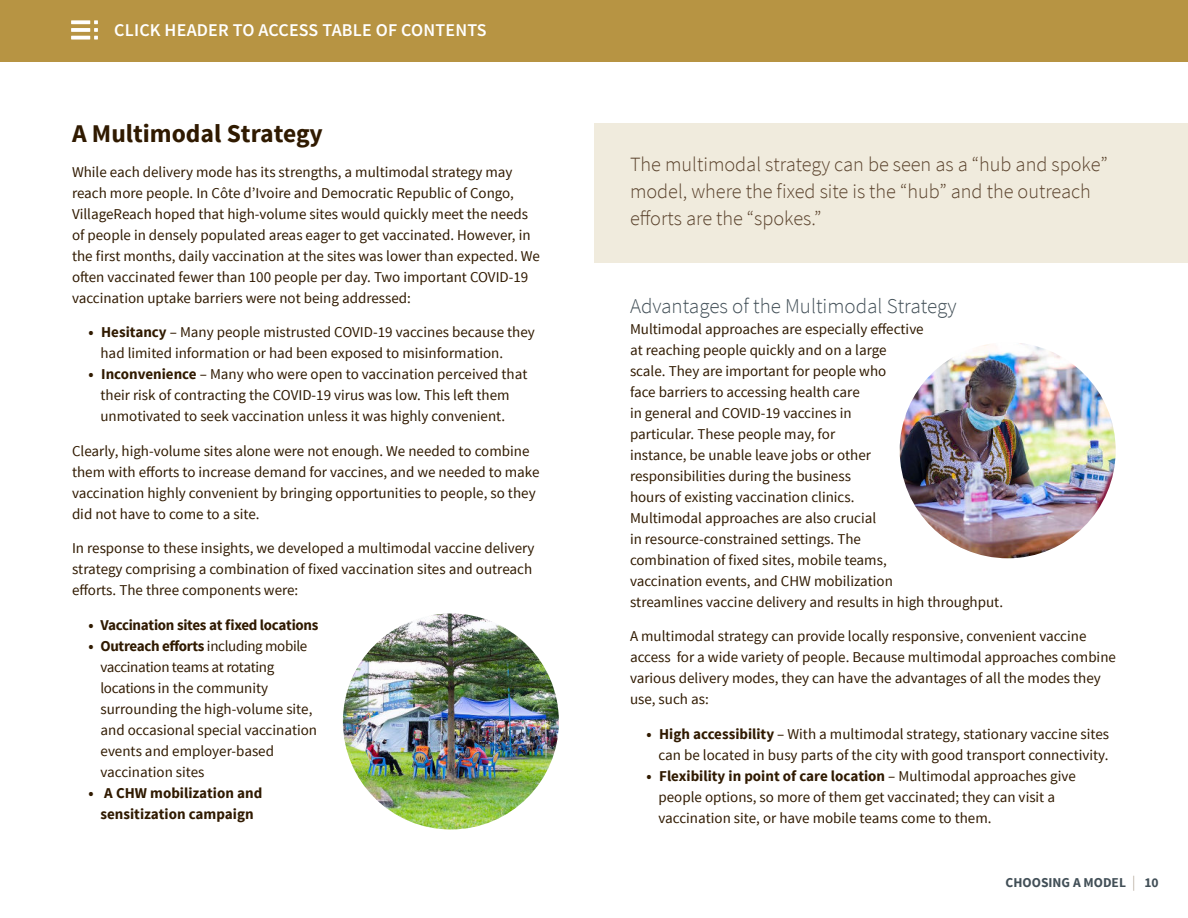
<style>
.page{position:relative;width:1188px;height:918px;background:#fff}
.page>*{position:absolute;margin:0;border:0;box-sizing:border-box;transform-origin:0 0}
.t1{font:700 25.5px "Source Sans Pro";color:#301a00}
.t2{font:300 21px "Source Sans Pro";color:#424f57}
.t3{font:300 20.25px/27px "Source Sans Pro";color:#5a422c}
.t4{font:18px "Source Sans Variable";letter-spacing:.01em;color:#fff}
.t5{font:15px/21px "Source Sans Pro";color:#301a00}
.t6{font:700 15px/21px "Source Sans Pro";color:#301a00;text-align:center}
.t7{font:700 15px "Source Sans Pro";letter-spacing:-.02em;color:#301a00}
.t8{font:700 13.5px "Source Sans Pro";color:#424f57}
.s1{font-weight:700}
.s2{font-weight:300;font-size:15px;color:#a49483}
</style>
<div class="page">
<div style="left:594px;top:123px;width:594px;height:140px;background:#f0ebdd"></div>
<img style="left:343px;top:614px;width:216px;height:216px;border-radius:108px">
<img style="left:900px;top:342px;width:216px;height:216px;border-radius:108px">
<div style="left:0;top:0;width:1188px;height:61px;background:#b79443"></div>
<svg style="left:71px;top:28px;width:19px;height:4px"></svg>
<svg style="left:71px;top:36px;width:19px;height:4px"></svg>
<svg style="left:71px;top:20px;width:19px;height:4px"></svg>
<svg style="left:94px;top:20px;width:4px;height:20px"></svg>
<p class="t4" style="left:114px;top:19px;width:374px">CLICK HEADER TO ACCESS TABLE OF CONTENTS</p>
<h1 class="t1" style="left:72px;top:123px;width:252px">A Multimodal Strategy</h1>
<p class="t5" style="left:72px;top:161px;width:470px">While each delivery mode has its strengths, a multimodal strategy may reach more people. In Côte d’Ivoire and Democratic Republic of Congo, VillageReach hoped that high-volume sites would quickly meet the needs of people in densely populated areas eager to get vaccinated. However, in the first months, daily vaccination at the sites was lower than expected. We often vaccinated fewer than 100 people per day. Two important COVID-19 vaccination uptake barriers were not being addressed:</p>
<p class="t5" style="left:100px;top:322px;width:436px;text-indent:-12px"><span class="s1">• Hesitancy</span> – Many people mistrusted COVID-19 vaccines because they had limited information or had been exposed to misinformation.</p>
<p class="t5" style="left:100px;top:364px;width:428px;text-indent:-12px"><span class="s1">• Inconvenience</span> – Many who were open to vaccination perceived that their risk of contracting the COVID-19 virus was low. This left them unmotivated to seek vaccination unless it was highly convenient.</p>
<p class="t5" style="left:72px;top:440px;width:469px">Clearly, high-volume sites alone were not enough. We needed to combine them with efforts to increase demand for vaccines, and we needed to make vaccination highly convenient by bringing opportunities to people, so they did not have to come to a site.</p>
<p class="t5" style="left:72px;top:538px;width:464px">In response to these insights, we developed a multimodal vaccine delivery strategy comprising a combination of fixed vaccination sites and outreach efforts. The three components were:</p>
<p class="t7" style="left:88px;top:619px;width:231px">• Vaccination sites at fixed locations</p>
<p class="t5" style="left:100px;top:635px;width:218px;text-indent:-12px"><span class="s1">• Outreach efforts</span> including mobile vaccination teams at rotating locations in the community surrounding the high-volume site, and occasional special vaccination events and employer-based vaccination sites</p>
<p class="t6" style="left:88px;top:783px;width:175px">• A CHW mobilization and sensitization campaign</p>
<h3 class="t3" style="left:630px;top:151px;width:479px">The multimodal strategy can be seen as a “hub and spoke” model, where the fixed site is the “hub” and the outreach efforts are the “spokes.”</h3>
<h2 class="t2" style="left:630px;top:297px;width:328px">Advantages of the Multimodal Strategy</h2>
<p class="t5" style="left:630px;top:318px;width:375px">Multimodal approaches are especially effective<br>at reaching people quickly and on a large<br>scale. They are important for people who<br>face barriers to accessing health care<br>in general and COVID-19 vaccines in<br>particular. These people may, for<br>instance, be unable leave jobs or other<br>responsibilities during the business<br>hours of existing vaccination clinics.<br>Multimodal approaches are also crucial<br>in resource-constrained settings. The<br>combination of fixed sites, mobile teams,<br>vaccination events, and CHW mobilization<br>streamlines vaccine delivery and results in high throughput.</p>
<p class="t5" style="left:630px;top:626px;width:488px">A multimodal strategy can provide locally responsive, convenient vaccine access for a wide variety of people. Because multimodal approaches combine various delivery modes, they can have the advantages of all the modes they use, such as:</p>
<p class="t5" style="left:646px;top:723px;width:464px;text-align:right"><span class="s1">• High accessibility</span> – With a multimodal strategy, stationary vaccine sites can be located in busy parts of the city with good transport connectivity.</p>
<p class="t5" style="left:658px;top:765px;width:419px;text-indent:-12px"><span class="s1">• Flexibility in point of care location</span> – Multimodal approaches give people options, so more of them get vaccinated; they can visit a vaccination site, or have mobile teams come to them.</p>
<p class="t8" style="left:1006px;top:877px;width:154px">CHOOSING A MODEL <span class="s2">|</span> 10</p>
</div>
